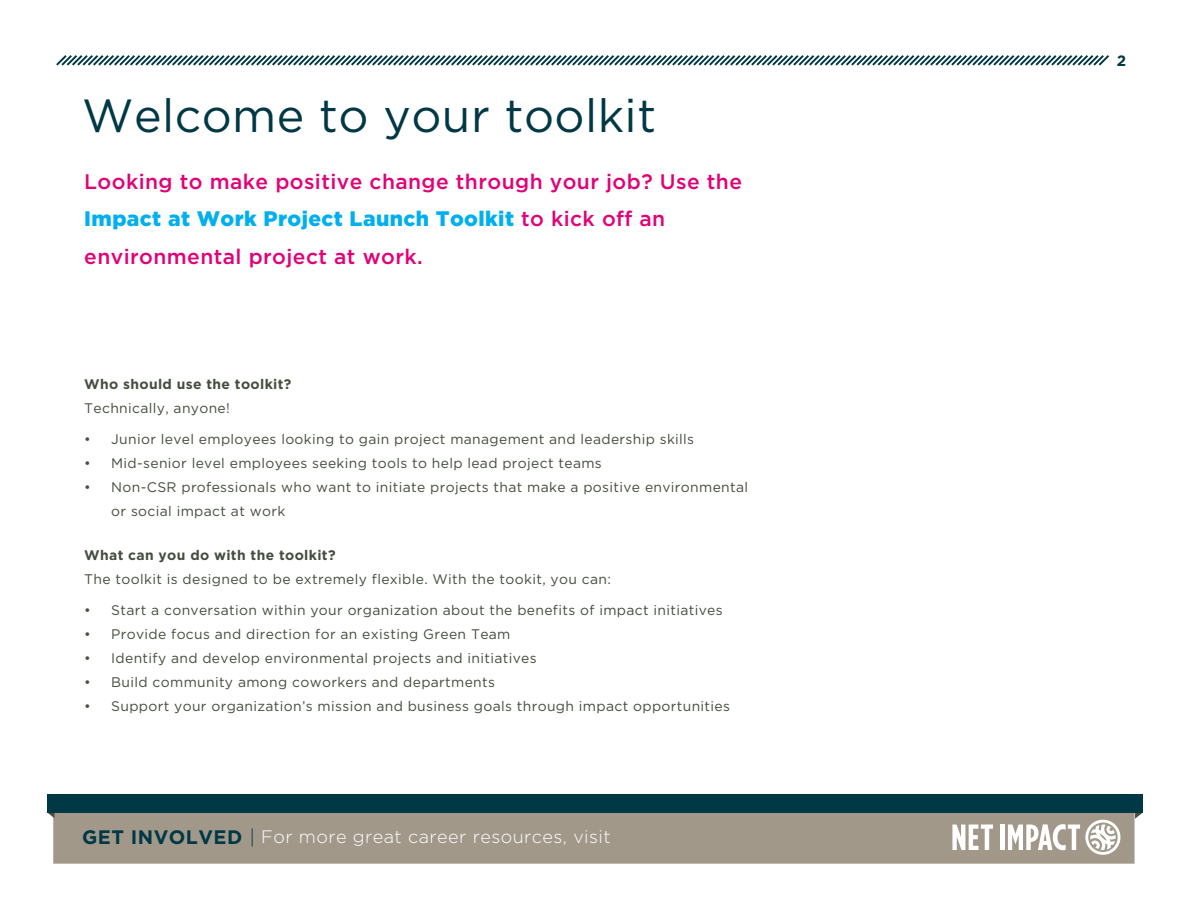
<style>
.page{position:relative;width:1188px;height:918px;background:#fff}
.page>*{position:absolute;margin:0;border:0;box-sizing:border-box;transform-origin:0 0}
.t1{font:46.5px "Gotham";letter-spacing:.01em;color:#003846}
.t2{font:500 21px/37.5px "Gotham";letter-spacing:.02em;color:#e20177}
.t3{font:300 18px "Gotham";letter-spacing:.025em;color:#fff}
.t4{font:700 15px "Gotham";color:#003846}
.t5{font:13.8px/24px "Gotham";letter-spacing:.025em;color:#444d3e}
.t6{font:700 13.8px "Gotham";letter-spacing:.025em;color:#444d3e}
.s1{font-weight:900;color:#00afef}
.s2{font-weight:700;font-size:19.5px;color:#003846}
.s3{font-style:italic;font-size:19.5px;color:#003846}
</style>
<div class="page">
<svg style="left:56px;top:55px;width:1053px;height:11px"></svg>
<div style="left:53px;top:794px;width:1082px;height:70px;background:#a2988a;border:2px solid #a2988a"></div>
<svg style="left:1135px;top:813px;width:7px;height:6px"></svg>
<svg style="left:48px;top:813px;width:6px;height:5px"></svg>
<div style="left:48px;top:794px;width:1095px;height:19px;background:#003846"></div>
<svg style="left:952px;top:825px;width:41px;height:25px"></svg>
<div style="left:1000px;top:825px;width:5px;height:25px;background:#fff"></div>
<svg style="left:1008px;top:820px;width:112px;height:35px"></svg>
<h1 class="t1" style="left:82px;top:90px;width:576px">Welcome to your toolkit</h1>
<h2 class="t2" style="left:84px;top:162px;width:659px">Looking to make positive change through your job? Use the<br><span class="s1">Impact at Work Project Launch Toolkit</span> to kick off an environmental project at work.</h2>
<p class="t6" style="left:84px;top:376px;width:209px">Who should use the toolkit?</p>
<p class="t5" style="left:84px;top:396px;width:147px">Technically, anyone!</p>
<p class="t5" style="left:84px;top:427px;width:611px">• Junior level employees looking to gain project management and leadership skills</p>
<p class="t5" style="left:84px;top:451px;width:519px">• Mid-senior level employees seeking tools to help lead project teams</p>
<p class="t5" style="left:111px;top:475px;width:638px;text-indent:-27px">• Non-CSR professionals who want to initiate projects that make a positive environmental or social impact at work</p>
<p class="t6" style="left:84px;top:547px;width:253px">What can you do with the toolkit?</p>
<p class="t5" style="left:84px;top:567px;width:528px">The toolkit is designed to be extremely flexible. With the tookit, you can:</p>
<p class="t5" style="left:84px;top:598px;width:640px">• Start a conversation within your organization about the benefits of impact initiatives</p>
<p class="t5" style="left:84px;top:622px;width:428px">• Provide focus and direction for an existing Green Team</p>
<p class="t5" style="left:84px;top:646px;width:454px">• Identify and develop environmental projects and initiatives</p>
<p class="t5" style="left:84px;top:670px;width:412px">• Build community among coworkers and departments</p>
<p class="t5" style="left:84px;top:694px;width:647px">• Support your organization’s mission and business goals through impact opportunities</p>
<h3 class="t3" style="left:82px;top:827px;width:530px"><span class="s2">Get Involved</span> <span class="s3">|</span> For more great career resources, visit</h3>
<p class="t4" style="left:1117px;top:52px;width:11px">2</p>
</div>
